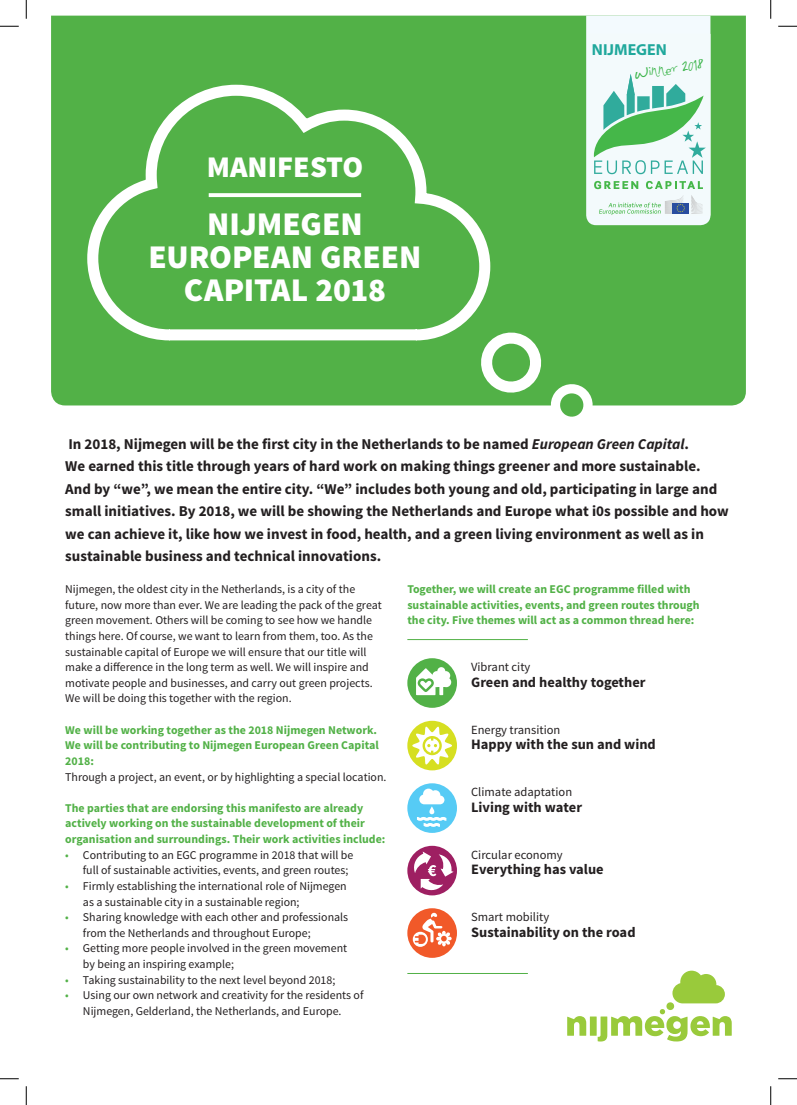
<style>
.page{position:relative;width:797px;height:1105px;background:#fff}
.page>*{position:absolute;margin:0;border:0;box-sizing:border-box;transform-origin:0 0}
.t1{font:900 33.12px/33.1px "Source Sans Pro";color:#fff;text-align:center}
.t2{font:900 30px "Source Sans Pro";color:#fff}
.t3{font:18.5px "Foxjump";color:#3bb54a}
.t4{font:700 16px "Myriad Pro";color:#20a89c}
.t5{font:700 15px/22.5px "Source Sans Pro";color:#231f20}
.t6{font:700 14.38px "Source Sans Pro";color:#231f20}
.t7{font:12.5px "Source Sans Pro";color:#231f20}
.t8{font:11.88px/15.6px "Source Sans Pro";color:#231f20}
.t9{font:700 11.88px/15.6px "Source Sans Pro";color:#52b147}
.s1{font-style:italic}
.s2{font-weight:400;color:#231f20}
.s3{color:#52b147}
</style>
<div class="page">
<div style="left:51px;top:16px;width:695px;height:389px;background:#52b147"></div>
<svg style="left:567px;top:1016px;width:19px;height:20px"></svg>
<div style="left:590px;top:1016px;width:6px;height:20px;background:#99ca3b"></div>
<svg style="left:597px;top:971px;width:134px;height:70px"></svg>
<div style="left:407px;top:783px;width:50px;height:50px;background:#56cbf5;border-radius:50%"></div>
<svg style="left:417px;top:789px;width:29px;height:38px"></svg>
<div style="left:407px;top:846px;width:50px;height:49px;background:#9e1f62;border-radius:50%"></div>
<svg style="left:412px;top:851px;width:41px;height:40px"></svg>
<div style="left:407px;top:658px;width:50px;height:50px;background:#52b147;border-radius:50%"></div>
<svg style="left:439px;top:685px;width:4px;height:10px"></svg>
<div style="left:441px;top:671px;width:9px;height:9px;background:#fff;border-radius:50%"></div>
<div style="left:432px;top:671px;width:9px;height:9px;background:#fff;border-radius:50%"></div>
<div style="left:437px;top:667px;width:8px;height:8px;background:#fff;border-radius:50%"></div>
<div style="left:437px;top:673px;width:9px;height:9px;background:#fff;border-radius:50%"></div>
<div style="left:431px;top:677px;width:10px;height:10px;background:#fff;border-radius:50%"></div>
<div style="left:441px;top:677px;width:10px;height:10px;background:#fff;border-radius:50%"></div>
<div style="left:436px;top:681px;width:10px;height:6px;background:#fff"></div>
<svg style="left:416px;top:668px;width:19px;height:27px"></svg>
<div style="left:407px;top:721px;width:50px;height:49px;background:#d6df21;border-radius:50%"></div>
<svg style="left:412px;top:726px;width:40px;height:39px"></svg>
<div style="left:407px;top:908px;width:50px;height:50px;background:#f15929;border-radius:50%"></div>
<svg style="left:413px;top:932px;width:15px;height:15px"></svg>
<svg style="left:415px;top:913px;width:36px;height:33px"></svg>
<hr style="left:407px;top:973px;width:121px;height:1px;background:#52b147">
<hr style="left:407px;top:639px;width:121px;height:1px;background:#52b147">
<svg style="left:475px;top:319px;width:128px;height:98px"></svg>
<svg style="left:82px;top:79px;width:414px;height:267px;background:#64b95a"></svg>
<svg style="left:209px;top:193px;width:152px;height:4px"></svg>
<svg style="left:586px;top:16px;width:124px;height:209px"></svg>
<svg style="left:0;top:25px;width:19px;height:2px"></svg>
<svg style="left:778px;top:25px;width:19px;height:2px"></svg>
<svg style="left:0;top:1078px;width:19px;height:1px"></svg>
<svg style="left:778px;top:1078px;width:19px;height:1px"></svg>
<svg style="left:25px;top:0;width:2px;height:19px"></svg>
<svg style="left:25px;top:1086px;width:2px;height:19px"></svg>
<svg style="left:770px;top:0;width:1px;height:19px"></svg>
<svg style="left:770px;top:1086px;width:1px;height:19px"></svg>
<p class="t2" style="left:207px;top:148px;width:158px">MANIFESTO</p>
<p class="t1" style="left:148px;top:209px;width:274px">NIJMEGEN<br>EUROPEAN GREEN<br>CAPITAL 2018</p>
<p class="t4" style="left:592px;top:39px;width:76px">NIJMEGEN</p>
<p class="t3" style="left:633px;top:59px;width:71px;rotate:-6deg">Winner 2018</p>
<p class="t5" style="left:65px;top:433px;width:665px">In 2018, Nijmegen will be the first city in the Netherlands to be named <span class="s1">European Green Capital</span>.<br>We earned this title through years of hard work on making things greener and more sustainable.<br>And by “we”, we mean the entire city. “We” includes both young and old, participating in large and small initiatives. By 2018, we will be showing the Netherlands and Europe what i0s possible and how we can achieve it, like how we invest in food, health, and a green living environment as well as in sustainable business and technical innovations.</p>
<p class="t8" style="left:65px;top:581px;width:318px">Nijmegen, the oldest city in the Netherlands, is a city of the future, now more than ever. We are leading the pack of the great green movement. Others will be coming to see how we handle things here. Of course, we want to learn from them, too. As the sustainable capital of Europe we will ensure that our title will make a difference in the long term as well. We will inspire and motivate people and businesses, and carry out green projects.<br>We will be doing this together with the region.</p>
<p class="t9" style="left:65px;top:722px;width:323px">We will be working together as the 2018 Nijmegen Network.<br>We will be contributing to Nijmegen European Green Capital 2018:<br><span class="s2">Through a project, an event, or by highlighting a special location.</span></p>
<p class="t9" style="left:65px;top:800px;width:321px">The parties that are endorsing this manifesto are already actively working on the sustainable development of their organisation and surroundings. Their work activities include:</p>
<p class="t8" style="left:83px;top:847px;width:272px;text-indent:-18px"><span class="s3">•</span> Contributing to an EGC programme in 2018 that will be full of sustainable activities, events, and green routes;</p>
<p class="t8" style="left:83px;top:878px;width:265px;text-indent:-18px"><span class="s3">•</span> Firmly establishing the international role of Nijmegen as a sustainable city in a sustainable region;</p>
<p class="t8" style="left:83px;top:910px;width:267px;text-indent:-18px"><span class="s3">•</span> Sharing knowledge with each other and professionals from the Netherlands and throughout Europe;</p>
<p class="t8" style="left:83px;top:941px;width:266px;text-indent:-18px"><span class="s3">•</span> Getting more people involved in the green movement by being an inspiring example;</p>
<p class="t8" style="left:65px;top:972px;width:272px"><span class="s3">•</span> Taking sustainability to the next level beyond 2018;</p>
<p class="t8" style="left:65px;top:988px;width:300px;text-align:center"><span class="s3">•</span> Using our own network and creativity for the residents of<br>Nijmegen, Gelderland, the Netherlands, and Europe.</p>
<p class="t9" style="left:407px;top:582px;width:294px">Together, we will create an EGC programme filled with sustainable activities, events, and green routes through the city. Five themes will act as a common thread here:</p>
<p class="t7" style="left:471px;top:659px;width:61px">Vibrant city</p>
<p class="t6" style="left:471px;top:673px;width:176px">Green and healthy together</p>
<p class="t7" style="left:471px;top:722px;width:91px">Energy transition</p>
<p class="t6" style="left:471px;top:735px;width:186px">Happy with the sun and wind</p>
<p class="t7" style="left:471px;top:784px;width:102px">Climate adaptation</p>
<p class="t6" style="left:471px;top:798px;width:112px">Living with water</p>
<p class="t7" style="left:471px;top:847px;width:93px">Circular economy</p>
<p class="t6" style="left:471px;top:860px;width:134px">Everything has value</p>
<p class="t7" style="left:471px;top:909px;width:79px">Smart mobility</p>
<p class="t6" style="left:471px;top:923px;width:166px">Sustainability on the road</p>
</div>
